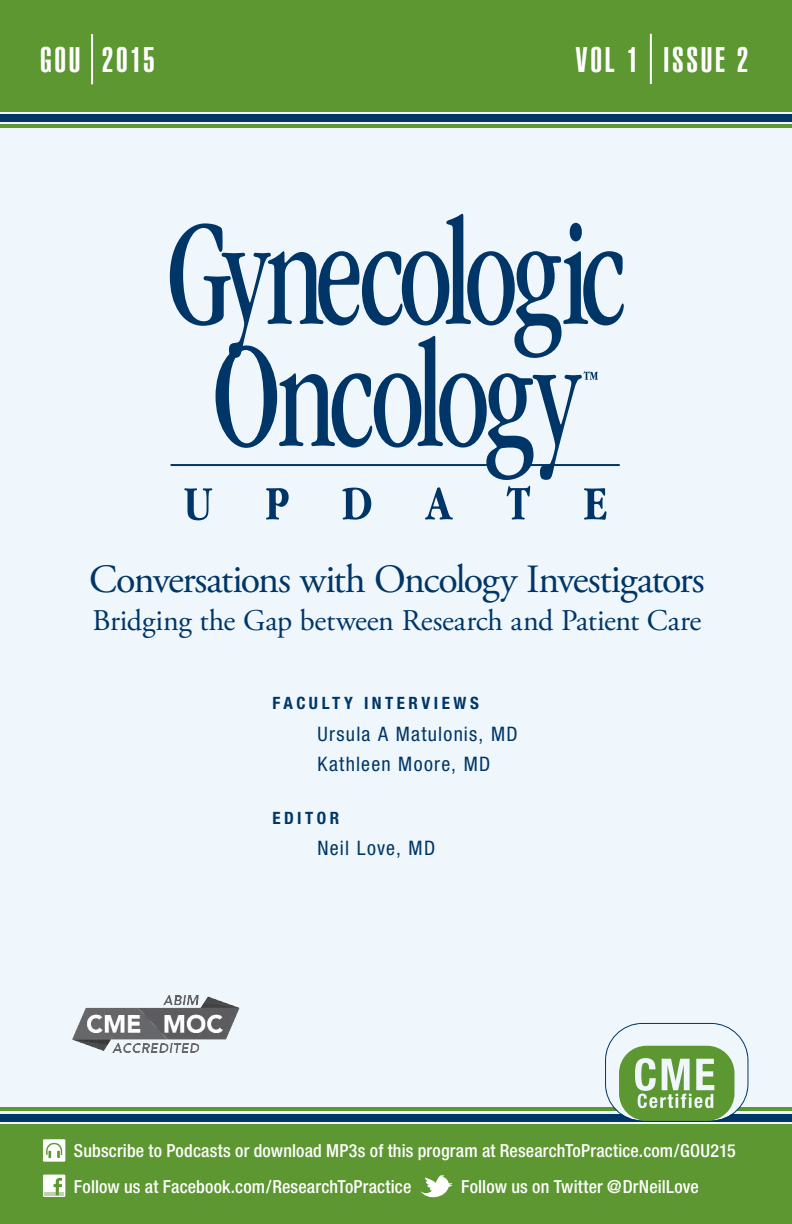
<style>
.page{position:relative;width:792px;height:1224px;background:#eff7fc}
.page>*{position:absolute;margin:0;border:0;box-sizing:border-box;transform-origin:0 0}
.t1{font:40px "Adobe Garamond Pro";letter-spacing:-.04em;color:#003667}
.t2{font:35px "Helvetica LT Std Ultra Comp";letter-spacing:.08em;color:#fff}
.t3{font:30px "Adobe Garamond Pro";letter-spacing:-.01em;color:#003667}
.cover_subs{font:condensed 20px "Helvetica Neue";letter-spacing:.06em;color:#003667}
.t4{font:500 condensed 18px "Helvetica Neue";letter-spacing:.01em;color:#fff}
.cover_titles{font:700 condensed 17px "Helvetica Neue";letter-spacing:.205em;color:#003667}
</style>
<div class="page">
<div style="left:0;top:1125px;width:792px;height:99px;background:#5c9731"></div>
<div style="left:0;top:1114px;width:792px;height:8px;background:#003667"></div>
<hr style="left:0;top:1108px;width:792px;height:3px;background:#5c9731">
<div style="left:0;top:0;width:792px;height:111px;background:#5c9731"></div>
<div style="left:0;top:114px;width:792px;height:8px;background:#003667"></div>
<hr style="left:0;top:124px;width:792px;height:4px;background:#5c9731">
<hr style="left:91px;top:34px;width:2px;height:50px;background:#fff">
<hr style="left:650px;top:34px;width:2px;height:50px;background:#fff">
<svg style="left:605px;top:1023px;width:143px;height:98px"></svg>
<div style="left:43px;top:1139px;width:22px;height:23px;background:#fff"></div>
<svg style="left:46px;top:1143px;width:16px;height:15px"></svg>
<div style="left:43px;top:1175px;width:22px;height:22px;background:#fff"></div>
<hr style="left:45px;top:1192px;width:19px;height:3px;background:#bdd2a9">
<svg style="left:54px;top:1178px;width:8px;height:17px"></svg>
<svg style="left:420px;top:1175px;width:33px;height:23px"></svg>
<img style="left:72px;top:996px;width:168px;height:56px">
<svg style="left:184px;top:488px;width:28px;height:32px"></svg>
<svg style="left:266px;top:488px;width:23px;height:32px"></svg>
<svg style="left:342px;top:488px;width:29px;height:32px"></svg>
<svg style="left:425px;top:487px;width:28px;height:33px"></svg>
<svg style="left:507px;top:486px;width:23px;height:34px"></svg>
<svg style="left:584px;top:488px;width:23px;height:32px"></svg>
<svg style="left:170px;top:214px;width:454px;height:266px"></svg>
<p class="t2" style="left:40px;top:40px;width:42px">GOU</p>
<p class="t2" style="left:102px;top:40px;width:55px">2015</p>
<p class="t2" style="left:576px;top:40px;width:64px">VOL 1</p>
<p class="t2" style="left:664px;top:40px;width:87px">ISSUE 2</p>
<p class="t1" style="left:89px;top:556px;width:617px">Conversations with Oncology Investigators</p>
<p class="t3" style="left:93px;top:603px;width:610px">Bridging the Gap between Research and Patient Care</p>
<p class="cover_titles" style="left:272px;top:693px;width:208px">FACULTY INTERVIEWS</p>
<p class="cover_subs" style="left:317px;top:722px;width:202px">Ursula A Matulonis, MD</p>
<p class="cover_subs" style="left:317px;top:752px;width:174px">Kathleen Moore, MD</p>
<p class="cover_titles" style="left:272px;top:807px;width:68px">EDITOR</p>
<p class="cover_subs" style="left:317px;top:837px;width:119px">Neil Love, MD</p>
<p class="t4" style="left:74px;top:1140px;width:663px">Subscribe to Podcasts or download MP3s of this program at ResearchToPractice.com/GOU215</p>
<p class="t4" style="left:74px;top:1176px;width:339px">Follow us at Facebook.com/ResearchToPractice</p>
<p class="t4" style="left:461px;top:1176px;width:239px">Follow us on Twitter @DrNeilLove</p>
</div>
